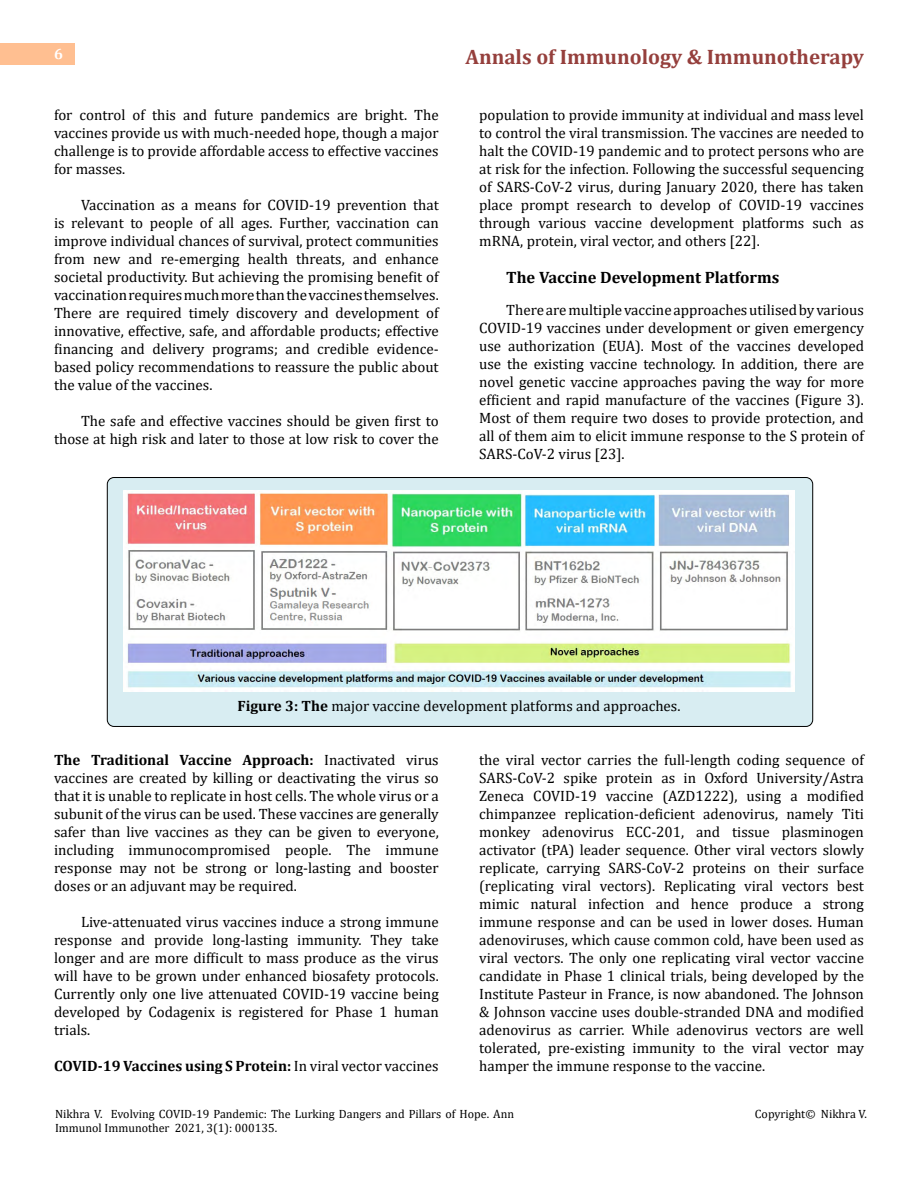
<style>
.page{position:relative;width:918px;height:1188px;background:#fff}
.page>*{position:absolute;margin:0;border:0;box-sizing:border-box;transform-origin:0 0}
.t1{font:700 21px "Cambria";color:#953f3c}
.t2{font:700 16.5px "Cambria";color:#000}
.t3{font:15px/18px "Cambria";color:#000;text-align:justify}
.t4{font:700 15px "Cambria";color:#000}
.t5{font:700 15px "Cambria";color:#fff}
.t6{font:12px/14.4px "Cambria";color:#000}
.s1{font-weight:700}
.s2{font-weight:400}
</style>
<div class="page">
<div style="left:0;top:43px;width:75px;height:21px;background:#ffbf91"></div>
<div style="left:107px;top:478px;width:706px;height:248px;background:#d8edf2;border-radius:7px"></div>
<div style="left:107px;top:477px;width:706px;height:250px;border:1px solid #000;border-radius:7px"></div>
<img style="left:123px;top:490px;width:672px;height:201px">
<p class="t5" style="left:54px;top:44px;width:10px">6</p>
<h1 class="t1" style="left:465px;top:42px;width:400px">Annals of Immunology &amp; Immunotherapy</h1>
<p class="t3" style="left:54px;top:105px;width:386px">for control of this and future pandemics are bright. The vaccines provide us with much-needed hope, though a major challenge is to provide affordable access to effective vaccines for masses.</p>
<p class="t3" style="left:54px;top:195px;width:386px;text-indent:27px">Vaccination as a means for COVID-19 prevention that is relevant to people of all ages. Further, vaccination can improve individual chances of survival, protect communities from new and re-emerging health threats, and enhance societal productivity. But achieving the promising benefit of vaccination requires much more than the vaccines themselves.<br>There are required timely discovery and development of innovative, effective, safe, and affordable products; effective financing and delivery programs; and credible evidence&shy;based policy recommendations to reassure the public about the value of the vaccines.</p>
<p class="t3" style="left:54px;top:411px;width:386px;text-align:right">The safe and effective vaccines should be given first to those at high risk and later to those at low risk to cover the</p>
<p class="t3" style="left:479px;top:105px;width:386px">population to provide immunity at individual and mass level to control the viral transmission. The vaccines are needed to halt the COVID-19 pandemic and to protect persons who are at risk for the infection. Following the successful sequencing of SARS-CoV-2 virus, during January 2020, there has taken place prompt research to develop of COVID-19 vaccines through various vaccine development platforms such as mRNA, protein, viral vector, and others [22].</p>
<p class="t2" style="left:506px;top:266px;width:275px">The Vaccine Development Platforms</p>
<p class="t3" style="left:479px;top:300px;width:386px;text-indent:27px">There are multiple vaccine approaches utilised by various COVID-19 vaccines under development or given emergency use authorization (EUA). Most of the vaccines developed use the existing vaccine technology. In addition, there are novel genetic vaccine approaches paving the way for more efficient and rapid manufacture of the vaccines (Figure 3).<br>Most of them require two doses to provide protection, and all of them aim to elicit immune response to the S protein of SARS-CoV-2 virus [23].</p>
<p class="t3" style="left:238px;top:696px;width:445px"><span class="s1">Figure 3: The</span> major vaccine development platforms and approaches.</p>
<p class="t3" style="left:54px;top:750px;width:386px"><span class="s1">The Traditional Vaccine Approach:</span> Inactivated virus vaccines are created by killing or deactivating the virus so that it is unable to replicate in host cells. The whole virus or a subunit of the virus can be used. These vaccines are generally safer than live vaccines as they can be given to everyone, including immunocompromised people. The immune response may not be strong or long-lasting and booster doses or an adjuvant may be required.</p>
<p class="t3" style="left:54px;top:912px;width:386px;text-indent:27px">Live-attenuated virus vaccines induce a strong immune response and provide long-lasting immunity. They take longer and are more difficult to mass produce as the virus will have to be grown under enhanced biosafety protocols.<br>Currently only one live attenuated COVID-19 vaccine being developed by Codagenix is registered for Phase 1 human trials.</p>
<p class="t4" style="left:54px;top:1055px;width:386px">COVID-19 Vaccines using S Protein: <span class="s2">In viral vector vaccines</span></p>
<p class="t3" style="left:479px;top:750px;width:386px">the viral vector carries the full‐length coding sequence of SARS-CoV-2 spike protein as in Oxford University/Astra Zeneca COVID-19 vaccine (AZD1222), using a modified chimpanzee replication-deficient adenovirus, namely Titi monkey adenovirus ECC-201, and tissue plasminogen activator (tPA) leader sequence. Other viral vectors slowly replicate, carrying SARS-CoV-2 proteins on their surface (replicating viral vectors). Replicating viral vectors best mimic natural infection and hence produce a strong immune response and can be used in lower doses. Human adenoviruses, which cause common cold, have been used as viral vectors. The only one replicating viral vector vaccine candidate in Phase 1 clinical trials, being developed by the Institute Pasteur in France, is now abandoned. The Johnson &amp; Johnson vaccine uses double-stranded DNA and modified adenovirus as carrier. While adenovirus vectors are well tolerated, pre-existing immunity to the viral vector may hamper the immune response to the vaccine.</p>
<p class="t6" style="left:55px;top:1106px;width:461px">Nikhra V. Evolving COVID-19 Pandemic: The Lurking Dangers and Pillars of Hope. Ann<br>Immunol Immunother 2021, 3(1): 000135.</p>
<p class="t6" style="left:755px;top:1106px;width:114px">Copyright© Nikhra V.</p>
</div>
